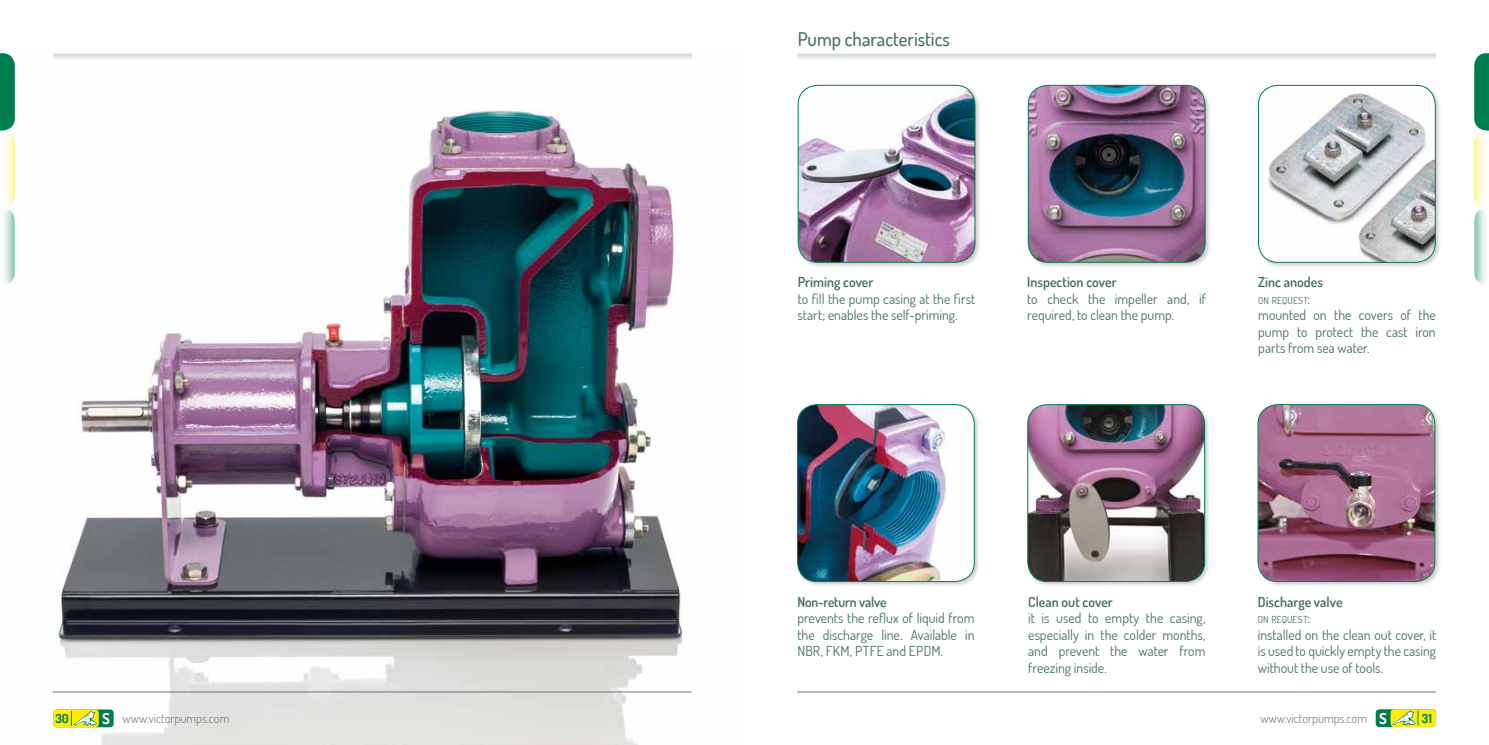
<style>
.page{position:relative;width:1489px;height:745px;background:#fff}
.page>*{position:absolute;margin:0;border:0;box-sizing:border-box;transform-origin:0 0}
.t1{font:500 18.75px "Dosis";color:#476e66}
.t2{font:13.75px/16.5px "Dosis";color:#476e66;text-align:justify}
.t3{font:600 13.75px "Dosis";color:#476e66}
.t4{font:300 12.5px "Dosis";color:#706f6f}
.t5{font:700 12.5px "Dosis";color:#007d4f}
.t6{font:9.62px "Dosis";letter-spacing:.015em;color:#476e66}
.s1{font-size:13.75px}
.s2{font-weight:700;font-size:15px;color:#fff}
</style>
<div class="page">
<hr style="left:797px;top:691px;width:638px;height:1px;background:#706f6f">
<div style="left:1375px;top:708px;width:60px;height:18px;background:#007d4f;border-radius:4px"></div>
<svg style="left:1390px;top:708px;width:45px;height:18px"></svg>
<svg style="left:1391px;top:710px;width:27px;height:14px"></svg>
<div style="left:1256px;top:403px;width:185px;height:184px;background:#000;opacity:.2"></div>
<img style="left:1257px;top:404px;width:177px;height:177px">
<div style="left:1257px;top:404px;width:177px;height:177px;border:1px solid #007d4f;border-radius:20px"></div>
<div style="left:1026px;top:403px;width:185px;height:184px;background:#000;opacity:.2"></div>
<img style="left:1027px;top:404px;width:177px;height:177px">
<div style="left:1027px;top:404px;width:177px;height:177px;border:1px solid #007d4f;border-radius:20px"></div>
<div style="left:796px;top:84px;width:185px;height:185px;background:#000;opacity:.2"></div>
<img style="left:798px;top:85px;width:176px;height:177px">
<div style="left:798px;top:85px;width:177px;height:177px;border:1px solid #007d4f;border-radius:20px"></div>
<div style="left:1026px;top:84px;width:185px;height:185px;background:#000;opacity:.2"></div>
<img style="left:1028px;top:85px;width:177px;height:177px">
<div style="left:1028px;top:85px;width:177px;height:177px;border:1px solid #007d4f;border-radius:20px"></div>
<div style="left:1256px;top:84px;width:185px;height:185px;background:#000;opacity:.2"></div>
<img style="left:1258px;top:85px;width:177px;height:177px">
<div style="left:1258px;top:85px;width:177px;height:177px;border:1px solid #007d4f;border-radius:20px"></div>
<div style="left:795px;top:403px;width:185px;height:184px;background:#000;opacity:.2"></div>
<img style="left:797px;top:404px;width:177px;height:177px">
<div style="left:797px;top:404px;width:177px;height:177px;border:1px solid #007d4f;border-radius:20px"></div>
<svg style="left:1474px;top:53px;width:14px;height:231px"></svg>
<img style="left:52px;top:53px;width:640px;height:691px">
<hr style="left:53px;top:691px;width:638px;height:1px;background:#706f6f">
<div style="left:53px;top:709px;width:61px;height:17px;background:#007d4f;border-radius:4px"></div>
<div style="left:53px;top:709px;width:46px;height:17px;background:#ffed00;border-radius:4px"></div>
<svg style="left:71px;top:711px;width:26px;height:14px"></svg>
<img style="left:53px;top:53px;width:638px;height:15px">
<svg style="left:0;top:53px;width:15px;height:231px"></svg>
<h1 class="t1" style="left:797px;top:27px;width:154px">Pump characteristics</h1>
<p class="t3" style="left:797px;top:273px;width:77px">Priming cover</p>
<p class="t2" style="left:797px;top:290px;width:179px">to fill the pump casing at the first start; enables the self-priming.</p>
<p class="t3" style="left:1027px;top:273px;width:91px">Inspection cover</p>
<p class="t2" style="left:1027px;top:290px;width:180px">to check the impeller and, if required, to clean the pump.</p>
<p class="t3" style="left:1258px;top:273px;width:66px">Zinc anodes</p>
<p class="t6" style="left:1258px;top:294px;width:54px">ON REQUEST<span class="s1">:</span></p>
<p class="t2" style="left:1258px;top:306px;width:179px">mounted on the covers of the pump to protect the cast iron parts from sea water.</p>
<p class="t3" style="left:797px;top:592px;width:90px">Non-return valve</p>
<p class="t2" style="left:797px;top:609px;width:178px">prevents the reflux of liquid from the discharge line. Available in NBR, FKM, PTFE and EPDM.</p>
<p class="t3" style="left:1028px;top:592px;width:86px">Clean out cover</p>
<p class="t2" style="left:1028px;top:609px;width:179px">it is used to empty the casing, especially in the colder months, and prevent the water from freezing inside.</p>
<p class="t3" style="left:1257px;top:592px;width:86px">Discharge valve</p>
<p class="t6" style="left:1257px;top:612px;width:54px">ON REQUEST<span class="s1">:</span></p>
<p class="t2" style="left:1257px;top:625px;width:180px">installed on the clean out cover, it is used to quickly empty the casing without the use of tools.</p>
<p class="t5" style="left:55px;top:709px;width:15px">30</p>
<p class="t4" style="left:102px;top:710px;width:128px"><span class="s2">S</span> www.victorpumps.com</p>
<p class="t4" style="left:1260px;top:710px;width:128px">www.victorpumps.com <span class="s2">S</span></p>
<p class="t5" style="left:1421px;top:709px;width:12px">31</p>
</div>
